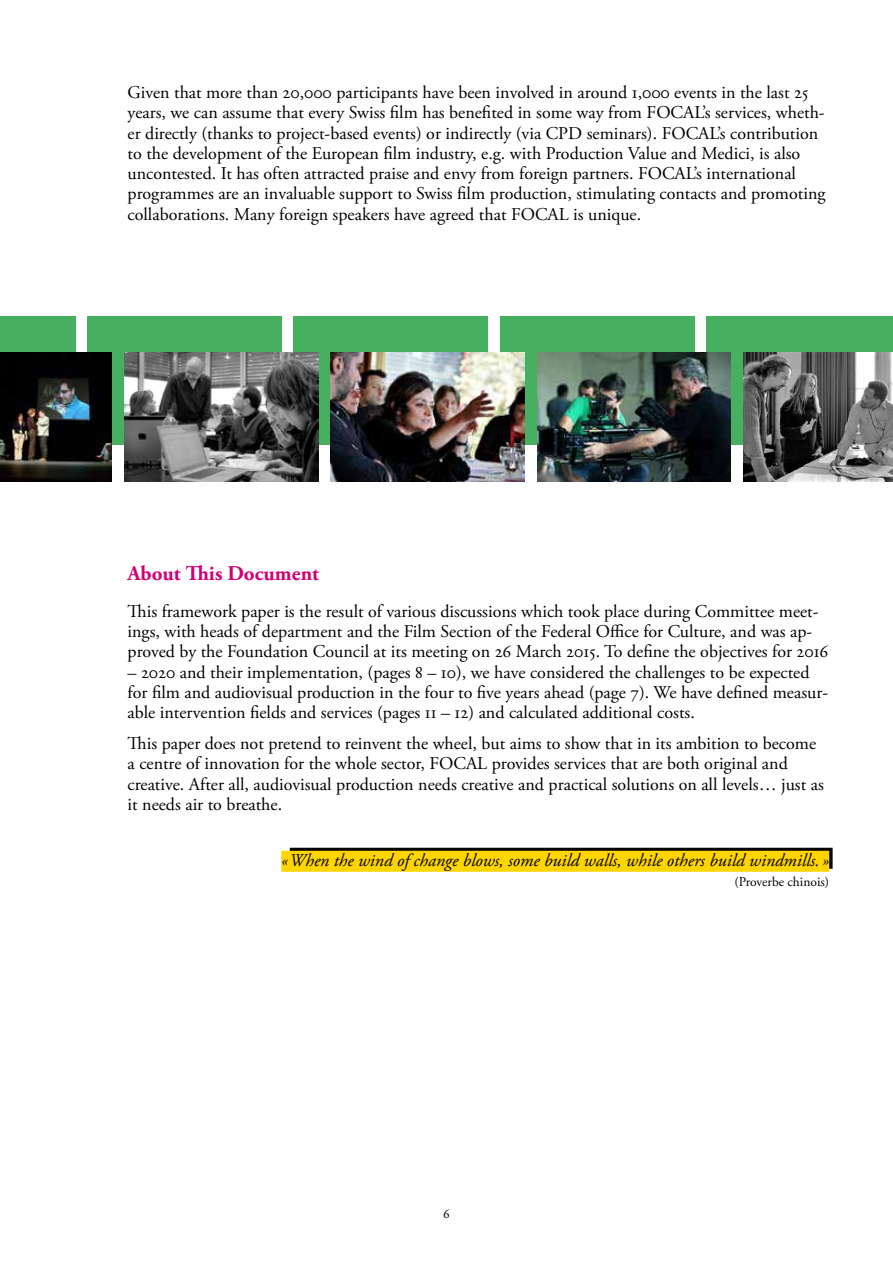
<style>
.page{position:relative;width:893px;height:1263px;background:#fff}
.page>*{position:absolute;margin:0;border:0;box-sizing:border-box;transform-origin:0 0}
.t1{font:700 21px "Adobe Garamond Pro";color:#d20075}
.t2{font:18px/20.2px "Adobe Garamond Pro";color:#000}
.t3{font:italic 18px "Adobe Garamond Pro";color:#000}
.t4{font:13.5px "Adobe Garamond Pro";color:#000}
</style>
<div class="page">
<svg style="left:290px;top:848px;width:543px;height:21px;background:#151101"></svg>
<div style="left:281px;top:851px;width:548px;height:21px;background:#ffd500"></div>
<div style="left:294px;top:316px;width:194px;height:129px;background:#47af60"></div>
<div style="left:87px;top:316px;width:195px;height:129px;background:#47af60"></div>
<div style="left:500px;top:316px;width:194px;height:129px;background:#47af60"></div>
<div style="left:706px;top:316px;width:187px;height:129px;background:#47af60"></div>
<img style="left:331px;top:353px;width:194px;height:129px">
<img style="left:124px;top:353px;width:194px;height:129px">
<img style="left:537px;top:353px;width:193px;height:129px">
<img style="left:743px;top:353px;width:150px;height:129px">
<div style="left:0;top:316px;width:75px;height:129px;background:#47af60"></div>
<img style="left:0;top:353px;width:112px;height:128px">
<p class="t2" style="left:128px;top:83px;width:699px">Given that more than 20,000 participants have been involved in around 1,000 events in the last 25 years, we can assume that every Swiss film has benefited in some way from FOCAL’s services, wheth&shy;er directly (thanks to project-based events) or indirectly (via CPD seminars). FOCAL’s contribution to the development of the European film industry, e.g. with Production Value and Medici, is also uncontested. It has often attracted praise and envy from foreign partners. FOCAL’s international programmes are an invaluable support to Swiss film production, stimulating contacts and promoting collaborations. Many foreign speakers have agreed that FOCAL is unique.</p>
<p class="t1" style="left:128px;top:561px;width:193px">About This Document</p>
<p class="t2" style="left:128px;top:602px;width:702px">This framework paper is the result of various discussions which took place during Committee meet&shy;ings, with heads of department and the Film Section of the Federal Office for Culture, and was ap&shy;proved by the Foundation Council at its meeting on 26 March 2015. To define the objectives for 2016</p>
<p class="t2" style="left:128px;top:662px;width:702px">– 2020 and their implementation, (pages 8 – 10), we have considered the challenges to be expected for film and audiovisual production in the four to five years ahead (page 7). We have defined measur&shy;able intervention fields and services (pages 11 – 12) and calculated additional costs.</p>
<p class="t2" style="left:128px;top:734px;width:698px">This paper does not pretend to reinvent the wheel, but aims to show that in its ambition to become a centre of innovation for the whole sector, FOCAL provides services that are both original and creative. After all, audiovisual production needs creative and practical solutions on all levels… just as it needs air to breathe.</p>
<p class="t3" style="left:281px;top:849px;width:549px">«When the wind of change blows, some build walls, while others build windmills. »</p>
<p class="t4" style="left:734px;top:874px;width:96px">(Proverbe chinois)</p>
<p class="t4" style="left:443px;top:1205px;width:8px">6</p>
</div>
